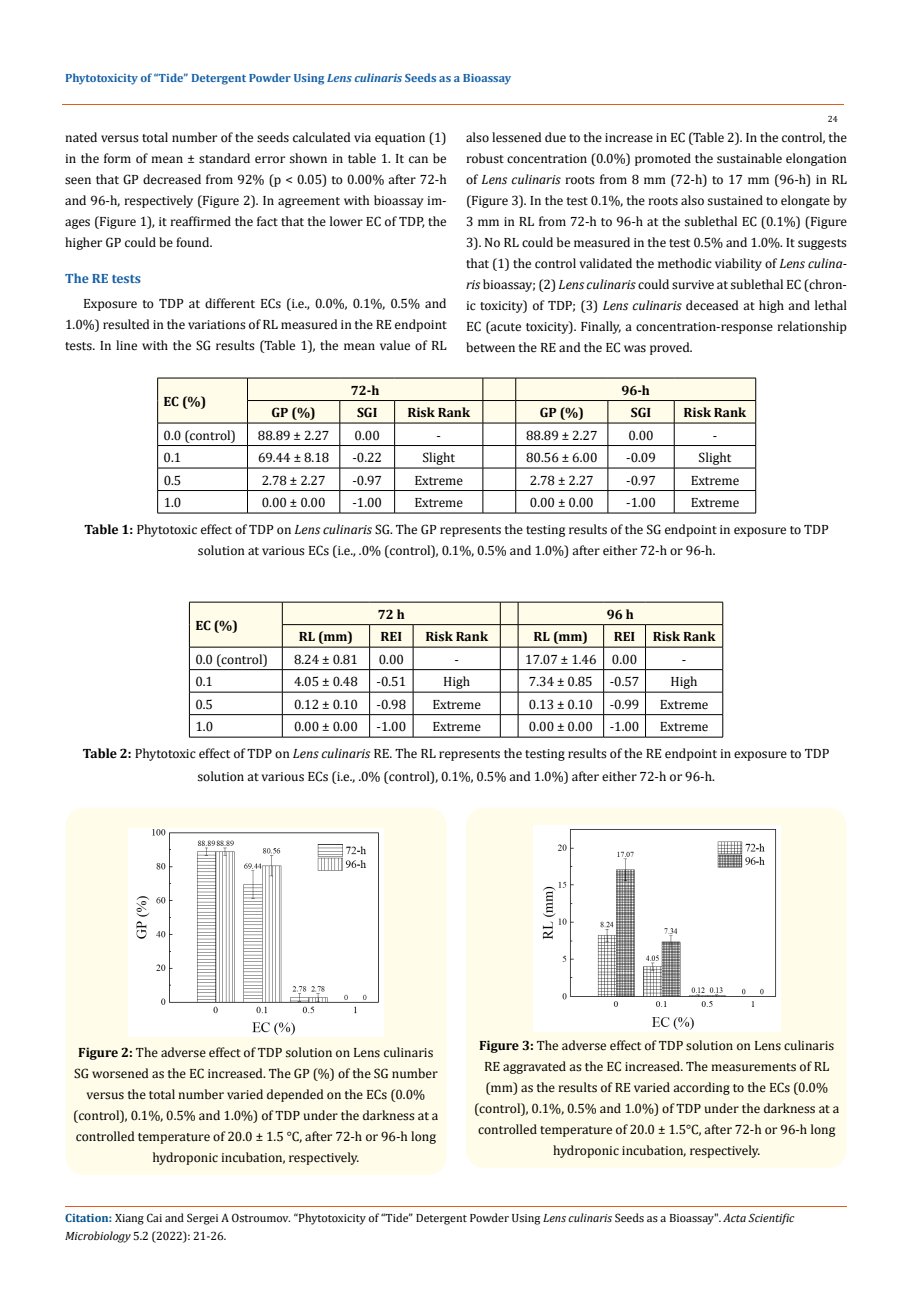
<style>
.page{position:relative;width:917px;height:1314px;background:#fff}
.page>*{position:absolute;margin:0;border:0;box-sizing:border-box;transform-origin:0 0}
.t1{font:13.5px/21px "Cambria";color:#000;text-align:justify}
.t2{font:700 13.5px "Cambria";color:#000}
.t3{font:700 13.5px "Cambria";color:#1560a6}
.t4{font:12px/18px "Cambria";color:#000}
.t5{font:700 12px "Cambria";color:#1560a6}
.t6{font:9px "Cambria";color:#000}
.s1{font-style:italic}
.s2{font-weight:700}
.s3{font-weight:700;color:#035089}
</style>
<div class="page">
<svg style="left:157px;top:378px;width:599px;height:135px"></svg>
<hr style="left:157px;top:513px;width:90px;height:1px;background:#000">
<hr style="left:247px;top:513px;width:93px;height:1px;background:#000">
<hr style="left:340px;top:513px;width:54px;height:1px;background:#000">
<hr style="left:394px;top:513px;width:89px;height:1px;background:#000">
<hr style="left:483px;top:513px;width:32px;height:1px;background:#000">
<hr style="left:515px;top:513px;width:93px;height:1px;background:#000">
<hr style="left:608px;top:513px;width:66px;height:1px;background:#000">
<hr style="left:674px;top:513px;width:82px;height:1px;background:#000">
<svg style="left:189px;top:602px;width:534px;height:136px"></svg>
<hr style="left:518px;top:737px;width:85px;height:1px;background:#000">
<hr style="left:603px;top:737px;width:42px;height:1px;background:#000">
<hr style="left:645px;top:737px;width:78px;height:1px;background:#000">
<div style="left:66px;top:808px;width:381px;height:367px;background:#fffde9;border-radius:18px"></div>
<img style="left:129px;top:828px;width:254px;height:208px">
<div style="left:466px;top:808px;width:380px;height:360px;background:#fffde9;border-radius:18px"></div>
<img style="left:533px;top:826px;width:247px;height:205px">
<hr style="left:62px;top:104px;width:782px;height:1px;background:#e05d1a">
<hr style="left:65px;top:1207px;width:782px;height:1px;background:#e05d1a">
<p class="t5" style="left:65px;top:70px;width:447px">Phytotoxicity of “Tide” Detergent Powder Using <span class="s1">Lens culinaris</span> Seeds as a Bioassay</p>
<p class="t6" style="left:827px;top:114px;width:11px">24</p>
<p class="t1" style="left:65px;top:127px;width:383px">nated versus total number of the seeds calculated via equation (1) in the form of mean ± standard error shown in table 1. It can be seen that GP decreased from 92% (p &lt; 0.05) to 0.00% after 72-h and 96-h, respectively (Figure 2). In agreement with bioassay im&shy;ages (Figure 1), it reaffirmed the fact that the lower EC of TDP, the higher GP could be found.</p>
<p class="t3" style="left:65px;top:269px;width:77px">The RE tests</p>
<p class="t1" style="left:65px;top:293px;width:383px;text-indent:18px">Exposure to TDP at different ECs (i.e., 0.0%, 0.1%, 0.5% and 1.0%) resulted in the variations of RL measured in the RE endpoint tests. In line with the SG results (Table 1), the mean value of RL</p>
<p class="t1" style="left:466px;top:127px;width:382px">also lessened due to the increase in EC (Table 2). In the control, the robust concentration (0.0%) promoted the sustainable elongation of <span class="s1">Lens culinaris</span> roots from 8 mm (72-h) to 17 mm (96-h) in RL (Figure 3). In the test 0.1%, the roots also sustained to elongate by 3 mm in RL from 72-h to 96-h at the sublethal EC (0.1%) (Figure 3). No RL could be measured in the test 0.5% and 1.0%. It suggests that (1) the control validated the methodic viability of <span class="s1">Lens culina&shy;ris</span> bioassay; (2) <span class="s1">Lens culinaris</span> could survive at sublethal EC (chron&shy;ic toxicity) of TDP; (3) <span class="s1">Lens culinaris</span> deceased at high and lethal EC (acute toxicity). Finally, a concentration-response relationship between the RE and the EC was proved.</p>
<p class="t2" style="left:164px;top:392px;width:44px">EC (%)</p>
<p class="t2" style="left:351px;top:380px;width:30px">72-h</p>
<p class="t2" style="left:621px;top:380px;width:30px">96-h</p>
<p class="t2" style="left:271px;top:403px;width:46px">GP (%)</p>
<p class="t2" style="left:357px;top:403px;width:22px">SGI</p>
<p class="t2" style="left:407px;top:403px;width:64px">Risk Rank</p>
<p class="t2" style="left:539px;top:403px;width:46px">GP (%)</p>
<p class="t2" style="left:631px;top:403px;width:22px">SGI</p>
<p class="t2" style="left:683px;top:403px;width:64px">Risk Rank</p>
<p class="t1" style="left:164px;top:424px;width:74px">0.0 (control)</p>
<p class="t1" style="left:258px;top:424px;width:73px">88.89 ± 2.27</p>
<p class="t1" style="left:354px;top:424px;width:27px">0.00</p>
<p class="t1" style="left:436px;top:424px;width:6px">-</p>
<p class="t1" style="left:526px;top:424px;width:73px">88.89 ± 2.27</p>
<p class="t1" style="left:628px;top:424px;width:27px">0.00</p>
<p class="t1" style="left:712px;top:424px;width:6px">-</p>
<p class="t1" style="left:164px;top:447px;width:19px">0.1</p>
<p class="t1" style="left:258px;top:447px;width:73px">69.44 ± 8.18</p>
<p class="t1" style="left:352px;top:447px;width:31px">-0.22</p>
<p class="t1" style="left:422px;top:447px;width:34px">Slight</p>
<p class="t1" style="left:526px;top:447px;width:73px">80.56 ± 6.00</p>
<p class="t1" style="left:626px;top:447px;width:31px">-0.09</p>
<p class="t1" style="left:698px;top:447px;width:34px">Slight</p>
<p class="t1" style="left:164px;top:469px;width:19px">0.5</p>
<p class="t1" style="left:262px;top:469px;width:65px">2.78 ± 2.27</p>
<p class="t1" style="left:352px;top:469px;width:31px">-0.97</p>
<p class="t1" style="left:414px;top:469px;width:50px">Extreme</p>
<p class="t1" style="left:530px;top:469px;width:65px">2.78 ± 2.27</p>
<p class="t1" style="left:626px;top:469px;width:31px">-0.97</p>
<p class="t1" style="left:690px;top:469px;width:50px">Extreme</p>
<p class="t1" style="left:164px;top:492px;width:19px">1.0</p>
<p class="t1" style="left:262px;top:492px;width:65px">0.00 ± 0.00</p>
<p class="t1" style="left:352px;top:492px;width:31px">-1.00</p>
<p class="t1" style="left:414px;top:492px;width:50px">Extreme</p>
<p class="t1" style="left:530px;top:492px;width:65px">0.00 ± 0.00</p>
<p class="t1" style="left:626px;top:492px;width:31px">-1.00</p>
<p class="t1" style="left:85px;top:489px;width:745px;line-height:27.2px;text-indent:606px">Extreme<br><span class="s2">Table 1:</span> Phytotoxic effect of TDP on <span class="s1">Lens culinaris</span> SG. The GP represents the testing results of the SG endpoint in exposure to TDP</p>
<p class="t1" style="left:198px;top:540px;width:519px">solution at various ECs (i.e., .0% (control), 0.1%, 0.5% and 1.0%) after either 72-h or 96-h.</p>
<p class="t2" style="left:195px;top:616px;width:44px">EC (%)</p>
<p class="t2" style="left:378px;top:605px;width:29px">72 h</p>
<p class="t2" style="left:607px;top:605px;width:29px">96 h</p>
<p class="t2" style="left:299px;top:627px;width:56px">RL (mm)</p>
<p class="t2" style="left:380px;top:627px;width:23px">REI</p>
<p class="t2" style="left:425px;top:627px;width:64px">Risk Rank</p>
<p class="t2" style="left:533px;top:627px;width:56px">RL (mm)</p>
<p class="t2" style="left:614px;top:627px;width:23px">REI</p>
<p class="t2" style="left:652px;top:627px;width:64px">Risk Rank</p>
<p class="t1" style="left:195px;top:648px;width:74px">0.0 (control)</p>
<p class="t1" style="left:294px;top:648px;width:65px">8.24 ± 0.81</p>
<p class="t1" style="left:379px;top:648px;width:27px">0.00</p>
<p class="t1" style="left:454px;top:648px;width:6px">-</p>
<p class="t1" style="left:525px;top:648px;width:113px">17.07 ± 1.46 0.00</p>
<p class="t1" style="left:682px;top:648px;width:6px">-</p>
<p class="t1" style="left:195px;top:671px;width:19px">0.1</p>
<p class="t1" style="left:294px;top:671px;width:65px">4.05 ± 0.48</p>
<p class="t1" style="left:376px;top:671px;width:31px">-0.51</p>
<p class="t1" style="left:443px;top:671px;width:29px">High</p>
<p class="t1" style="left:529px;top:671px;width:65px">7.34 ± 0.85</p>
<p class="t1" style="left:609px;top:671px;width:31px">-0.57</p>
<p class="t1" style="left:670px;top:671px;width:29px">High</p>
<p class="t1" style="left:195px;top:694px;width:19px">0.5</p>
<p class="t1" style="left:294px;top:694px;width:65px">0.12 ± 0.10</p>
<p class="t1" style="left:376px;top:694px;width:31px">-0.98</p>
<p class="t1" style="left:432px;top:694px;width:50px">Extreme</p>
<p class="t1" style="left:529px;top:694px;width:65px">0.13 ± 0.10</p>
<p class="t1" style="left:609px;top:694px;width:31px">-0.99</p>
<p class="t1" style="left:659px;top:694px;width:50px">Extreme</p>
<p class="t1" style="left:195px;top:716px;width:19px">1.0</p>
<p class="t1" style="left:294px;top:716px;width:65px">0.00 ± 0.00</p>
<p class="t1" style="left:376px;top:716px;width:31px">-1.00</p>
<p class="t1" style="left:432px;top:716px;width:50px">Extreme</p>
<p class="t1" style="left:529px;top:716px;width:65px">0.00 ± 0.00</p>
<p class="t1" style="left:609px;top:716px;width:31px">-1.00</p>
<p class="t1" style="left:83px;top:713px;width:748px;line-height:27.2px;text-indent:577px">Extreme<br><span class="s2">Table 2:</span> Phytotoxic effect of TDP on <span class="s1">Lens culinaris</span> RE. The RL represents the testing results of the RE endpoint in exposure to TDP</p>
<p class="t1" style="left:197px;top:766px;width:519px">solution at various ECs (i.e., .0% (control), 0.1%, 0.5% and 1.0%) after either 72-h or 96-h.</p>
<p class="t1" style="left:73px;top:1042px;width:367px;text-align:center"><span class="s2">Figure 2:</span> The adverse effect of TDP solution on Lens culinaris SG worsened as the EC increased. The GP (%) of the SG number versus the total number varied depended on the ECs (0.0% (control), 0.1%, 0.5% and 1.0%) of TDP under the darkness at a controlled temperature of 20.0 ± 1.5 °C, after 72-h or 96-h long hydroponic incubation, respectively.</p>
<p class="t1" style="left:474px;top:1035px;width:367px;text-align:center"><span class="s2">Figure 3:</span> The adverse effect of TDP solution on Lens culinaris RE aggravated as the EC increased. The measurements of RL (mm) as the results of RE varied according to the ECs (0.0% (control), 0.1%, 0.5% and 1.0%) of TDP under the darkness at a controlled temperature of 20.0 ± 1.5°C, after 72-h or 96-h long hydroponic incubation, respectively.</p>
<p class="t4" style="left:65px;top:1209px;width:730px"><span class="s3">Citation:</span> Xiang Cai and Sergei A Ostroumov<span class="s1">.</span> “Phytotoxicity of “Tide” Detergent Powder Using <span class="s1">Lens culinaris</span> Seeds as a Bioassay". <span class="s1">Acta Scientific<br>Microbiology</span> 5.2 (2022): 21-26.</p>
</div>
